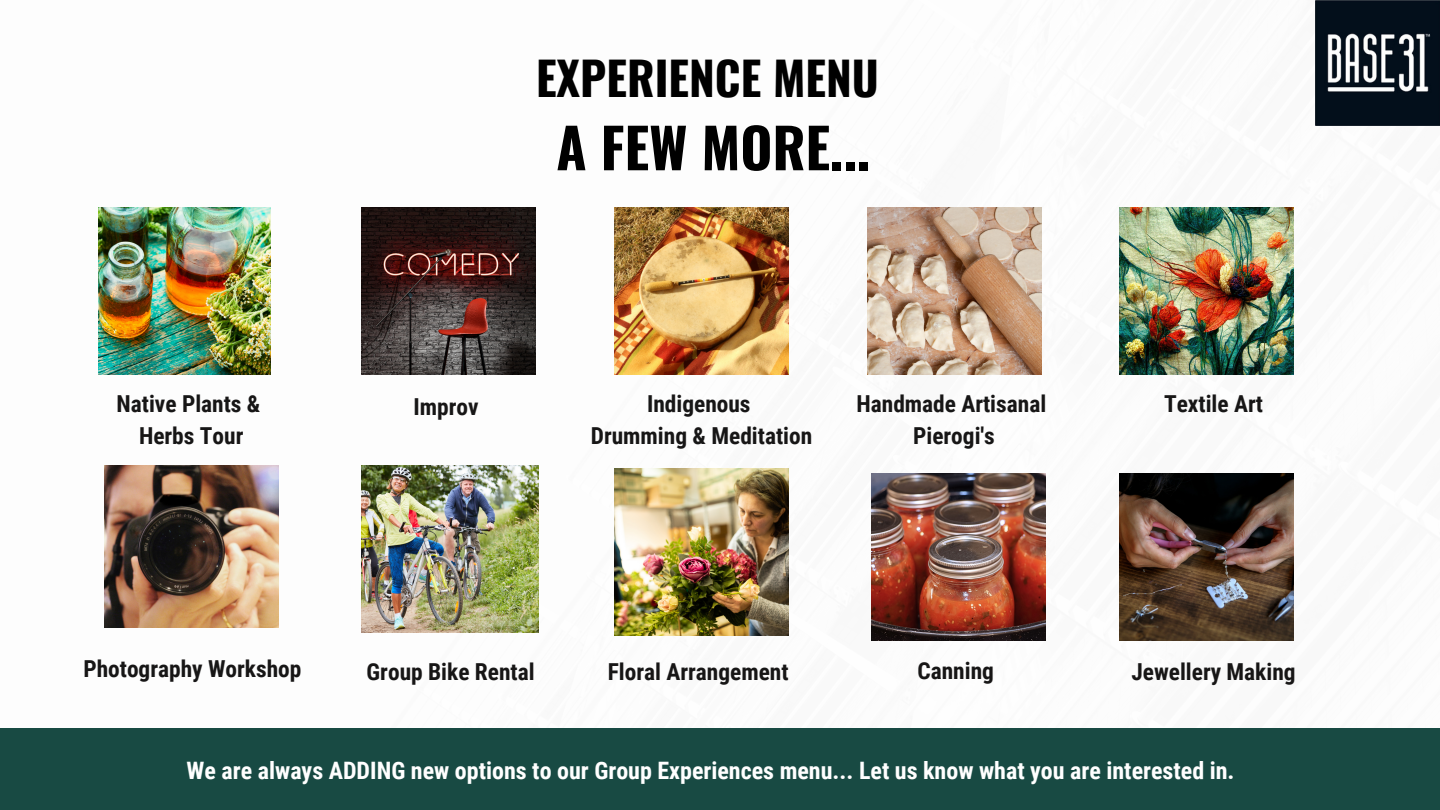
<style>
.page{position:relative;width:1440px;height:810px;background:#fff}
.page>*{position:absolute;margin:0;border:0;box-sizing:border-box;transform-origin:0 0}
.t1{font:700 55px "Oswald";color:#000}
.t2{font:700 46px "Oswald";color:#000}
.t3{font:700 24px "Roboto Condensed";color:#fff}
.t4{font:700 23.4px "Roboto Condensed";color:#171616}
</style>
<div class="page">
<img style="left:362px;top:466px;width:177px;height:166px">
<img style="left:1315px;top:0;width:125px;height:125px">
<img style="left:98px;top:207px;width:173px;height:168px">
<img style="left:104px;top:466px;width:175px;height:161px">
<img style="left:362px;top:207px;width:174px;height:168px">
<div style="left:0;top:729px;width:1440px;height:81px;background:#184a43"></div>
<img style="left:615px;top:207px;width:174px;height:168px">
<img style="left:615px;top:468px;width:174px;height:167px">
<img style="left:867px;top:207px;width:174px;height:168px">
<img style="left:872px;top:473px;width:174px;height:168px">
<img style="left:1120px;top:207px;width:174px;height:168px">
<img style="left:1120px;top:473px;width:174px;height:168px">
<p class="t2" style="left:536px;top:42px;width:344px">EXPERIENCE MENU</p>
<p class="t1" style="left:556px;top:105px;width:316px">A FEW MORE...</p>
<p class="t4" style="left:117px;top:390px;width:145px">Native Plants &amp;</p>
<p class="t4" style="left:139px;top:423px;width:106px">Herbs Tour</p>
<p class="t4" style="left:414px;top:393px;width:67px">Improv</p>
<p class="t4" style="left:647px;top:390px;width:105px">Indigenous</p>
<p class="t4" style="left:591px;top:423px;width:223px">Drumming &amp; Meditation</p>
<p class="t4" style="left:856px;top:390px;width:191px">Handmade Artisanal</p>
<p class="t4" style="left:913px;top:423px;width:83px">Pierogi's</p>
<p class="t4" style="left:1164px;top:390px;width:100px">Textile Art</p>
<p class="t4" style="left:83px;top:656px;width:220px">Photography Workshop</p>
<p class="t4" style="left:367px;top:658px;width:169px">Group Bike Rental</p>
<p class="t4" style="left:608px;top:658px;width:182px">Floral Arrangement</p>
<p class="t4" style="left:917px;top:657px;width:78px">Canning</p>
<p class="t4" style="left:1131px;top:658px;width:166px">Jewellery Making</p>
<p class="t3" style="left:187px;top:757px;width:1049px">We are always ADDING new options to our Group Experiences menu... Let us know what you are interested in.</p>
</div>
